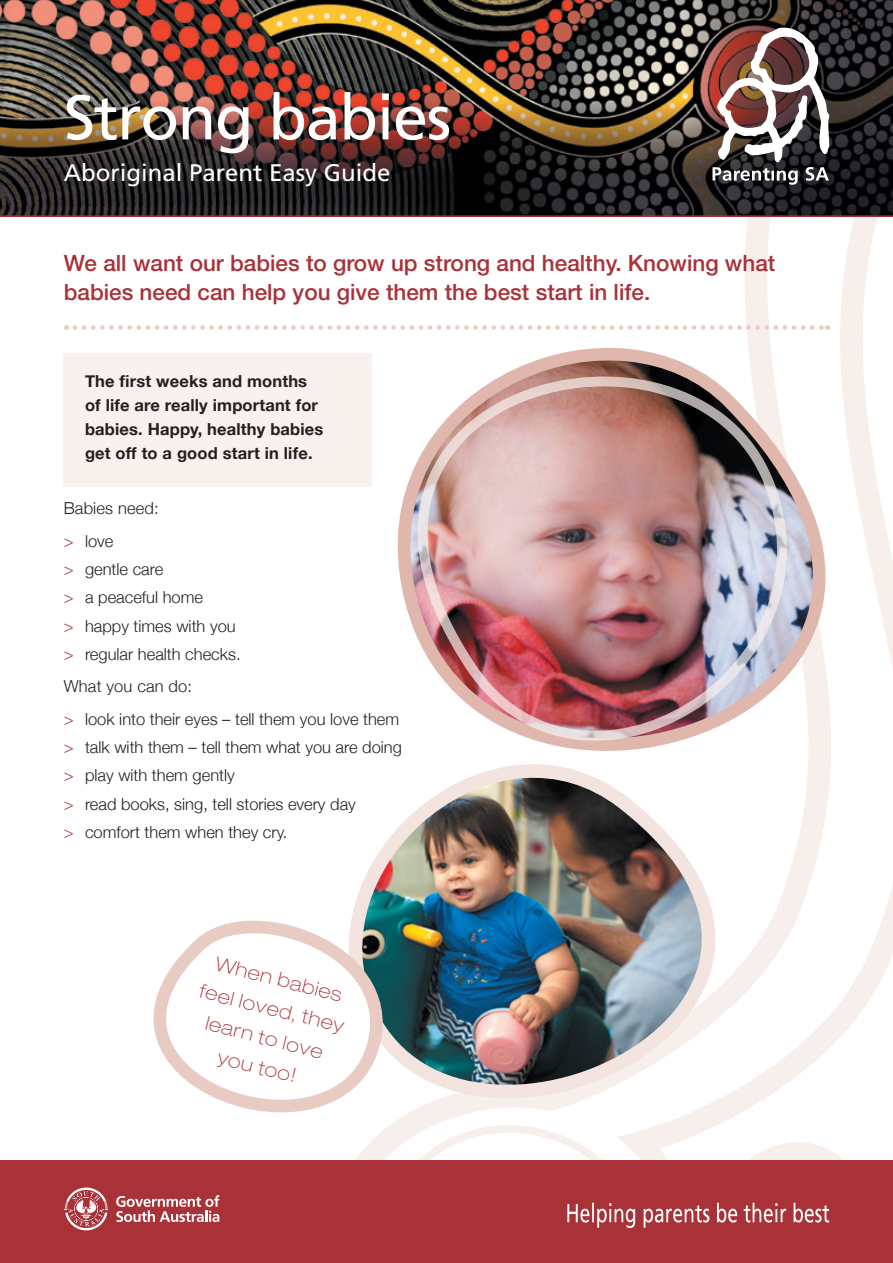
<style>
.page{position:relative;width:893px;height:1263px;background:#fff}
.page>*{position:absolute;margin:0;border:0;box-sizing:border-box;transform-origin:0 0}
.t1{font:63px "Frutiger";letter-spacing:-.02em;color:#fff}
.t2{font:24px "Frutiger";color:#fff}
.Introduction{font:500 22.5px/28.5px "Helvetica Neue LT Std";color:#a93239}
.Pullout_2{font:100 expanded 19.5px/30px "Helvetica Neue LT Std";color:#a93239;text-align:center}
.Body_Copy{font:300 16.5px "Helvetica Neue";color:#231f20}
.Body_Copy-2{font:700 16.5px/24px "Helvetica Neue";letter-spacing:.01em;color:#231f20}
.s1{color:#a93239}
</style>
<div class="page">
<svg style="left:188px;top:217px;width:690px;height:137px"></svg>
<div style="left:64px;top:354px;width:308px;height:133px;background:#f8f1ee"></div>
<svg style="left:75px;top:325px;width:305px;height:5px"></svg>
<img style="left:357px;top:851px;width:536px;height:309px">
<svg style="left:380px;top:291px;width:513px;height:607px"></svg>
<img style="left:385px;top:336px;width:441px;height:440px">
<svg style="left:153px;top:898px;width:243px;height:262px"></svg>
<img style="left:0;top:0;width:893px;height:215px">
<svg style="left:712px;top:27px;width:117px;height:158px"></svg>
<hr style="left:0;top:215px;width:893px;height:2px;background:#a93239">
<div style="left:0;top:1160px;width:893px;height:103px;background:#a93239"></div>
<svg style="left:567px;top:1202px;width:262px;height:26px"></svg>
<svg style="left:116px;top:1195px;width:103px;height:27px"></svg>
<svg style="left:65px;top:1187px;width:43px;height:43px"></svg>
<h1 class="t1" style="left:64px;top:80px;width:389px">Strong babies</h1>
<h2 class="t2" style="left:64px;top:158px;width:328px">Aboriginal Parent Easy Guide</h2>
<p class="Introduction" style="left:64px;top:249px;width:713px">We all want our babies to grow up strong and healthy. Knowing what babies need can help you give them the best start in life.</p>
<p class="Body_Copy-2" style="left:85px;top:368px;width:240px">The first weeks and months of life are really important for babies. Happy, healthy babies get off to a good start in life.</p>
<p class="Body_Copy" style="left:64px;top:498px;width:97px">Babies need:</p>
<p class="Body_Copy" style="left:64px;top:531px;width:51px"><span class="s1">&gt;</span> love</p>
<p class="Body_Copy" style="left:64px;top:559px;width:101px"><span class="s1">&gt;</span> gentle care</p>
<p class="Body_Copy" style="left:64px;top:587px;width:141px"><span class="s1">&gt;</span> a peaceful home</p>
<p class="Body_Copy" style="left:64px;top:616px;width:173px"><span class="s1">&gt;</span> happy times with you</p>
<p class="Body_Copy" style="left:64px;top:644px;width:178px"><span class="s1">&gt;</span> regular health checks.</p>
<p class="Body_Copy" style="left:64px;top:676px;width:130px">What you can do:</p>
<p class="Body_Copy" style="left:64px;top:709px;width:337px"><span class="s1">&gt;</span> look into their eyes – tell them you love them</p>
<p class="Body_Copy" style="left:64px;top:737px;width:340px"><span class="s1">&gt;</span> talk with them – tell them what you are doing</p>
<p class="Body_Copy" style="left:64px;top:765px;width:172px"><span class="s1">&gt;</span> play with them gently</p>
<p class="Body_Copy" style="left:64px;top:794px;width:294px"><span class="s1">&gt;</span> read books, sing, tell stories every day</p>
<p class="Body_Copy" style="left:64px;top:822px;width:225px"><span class="s1">&gt;</span> comfort them when they cry.</p>
<p class="Pullout_2" style="left:211px;top:946px;width:150px;rotate:14deg">When babies feel loved, they learn to love you too!</p>
</div>
